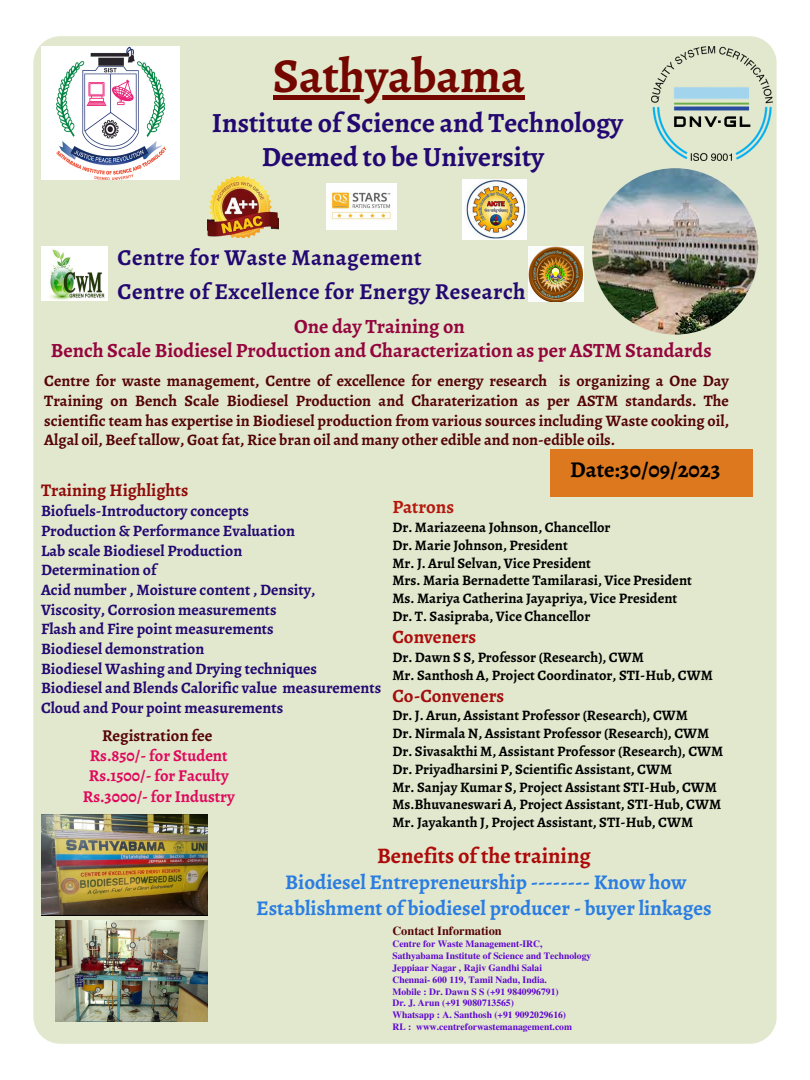
<style>
.page{position:relative;width:810px;height:1080px;background:#fff}
.page>*{position:absolute;margin:0;border:0;box-sizing:border-box;transform-origin:0 0}
.t1{font:700 48.81px "Alegreya";color:#740700}
.t2{font:700 27.81px "Alegreya";color:#230871}
.t3{font:700 22.81px "Alegreya";letter-spacing:.02em;color:#230871}
.t4{font:700 22.56px "Alegreya";color:#000}
.t5{font:700 22.19px "Alegreya";color:#ad0a0a}
.t6{font:700 20.94px "Alegreya";color:#2a7de1}
.t7{font:700 20.12px "Alegreya";color:#94053d}
.t8{font:700 18.81px "Alegreya";color:#a20d0d}
.t9{font:700 18.81px "Alegreya";color:#ad0a0a}
.t10{font:700 18.81px "Alegreya";color:#b4180e}
.t11{font:700 17.75px "Alegreya";color:#8f0b0b}
.t12{font:700 16.56px "Alegreya";color:#df085c}
.t13{font:700 16.56px "Alegreya";color:#540404}
.t14{font:700 16px/19.7px "Alegreya";color:#540404;text-align:justify}
.t15{font:700 15.88px "Alegreya";color:#230871}
.t16{font:700 14.5px "Alegreya";color:#000}
.t17{font:700 14.44px "Alegreya";color:#000}
.t18{font:700 12.31px "Te X Gyre Termes";color:#540404}
.t19{font:700 9.56px "Te X Gyre Termes";color:#6006d1}
</style>
<div class="page">
<div style="left:33px;top:36px;width:744px;height:1008px;background:#e2e8ce"></div>
<img style="left:592px;top:168px;width:166px;height:167px;border-radius:50%">
<hr style="left:273px;top:95px;width:252px;height:4px;background:#740700">
<img style="left:41px;top:47px;width:139px;height:132px">
<img style="left:462px;top:179px;width:65px;height:60px">
<img style="left:41px;top:247px;width:66px;height:54px">
<img style="left:652px;top:47px;width:121px;height:114px">
<img style="left:528px;top:247px;width:56px;height:55px">
<img style="left:41px;top:815px;width:166px;height:101px">
<img style="left:56px;top:921px;width:151px;height:100px">
<div style="left:550px;top:450px;width:203px;height:46px;background:#dc781e"></div>
<img style="left:207px;top:175px;width:71px;height:63px">
<img style="left:326px;top:183px;width:70px;height:47px">
<p class="t1" style="left:273px;top:42px;width:253px">Sathyabama</p>
<p class="t2" style="left:212px;top:104px;width:413px">Institute of Science and Technology</p>
<p class="t2" style="left:262px;top:138px;width:284px">Deemed to be University</p>
<p class="t3" style="left:118px;top:242px;width:306px">Centre for Waste Management</p>
<p class="t3" style="left:118px;top:276px;width:410px">Centre of Excellence for Energy Research</p>
<p class="t7" style="left:294px;top:312px;width:172px">One day Training on</p>
<p class="t7" style="left:51px;top:337px;width:662px">Bench Scale Biodiesel Production and Characterization as per ASTM Standards</p>
<p class="t14" style="left:44px;top:371px;width:686px">Centre for waste management, Centre of excellence for energy research is organizing a One Day Training on Bench Scale Biodiesel Production and Charaterization as per ASTM standards. The scientific team has expertise in Biodiesel production from various sources including Waste cooking oil, Algal oil, Beef tallow, Goat fat, Rice bran oil and many other edible and non-edible oils.</p>
<p class="t11" style="left:41px;top:478px;width:149px">Training Highlights</p>
<p class="t15" style="left:41px;top:500px;width:209px">Biofuels-Introductory concepts</p>
<p class="t15" style="left:41px;top:520px;width:255px">Production &amp; Performance Evaluation</p>
<p class="t15" style="left:41px;top:539px;width:203px">Lab scale Biodiesel Production</p>
<p class="t15" style="left:41px;top:559px;width:117px">Determination of</p>
<p class="t15" style="left:41px;top:579px;width:276px">Acid number , Moisture content , Density,</p>
<p class="t15" style="left:41px;top:599px;width:237px">Viscosity, Corrosion measurements</p>
<p class="t15" style="left:41px;top:618px;width:234px">Flash and Fire point measurements</p>
<p class="t15" style="left:41px;top:638px;width:165px">Biodiesel demonstration</p>
<p class="t15" style="left:41px;top:658px;width:278px">Biodiesel Washing and Drying techniques</p>
<p class="t15" style="left:41px;top:677px;width:342px">Biodiesel and Blends Calorific value measurements</p>
<p class="t15" style="left:41px;top:697px;width:244px">Cloud and Pour point measurements</p>
<p class="t13" style="left:102px;top:724px;width:112px">Registration fee</p>
<p class="t12" style="left:90px;top:744px;width:140px">Rs.850/- for Student</p>
<p class="t12" style="left:89px;top:765px;width:142px">Rs.1500/- for Faculty</p>
<p class="t12" style="left:83px;top:785px;width:154px">Rs.3000/- for Industry</p>
<p class="t4" style="left:570px;top:454px;width:152px">Date:30/09/2023</p>
<p class="t10" style="left:392px;top:494px;width:63px">Patrons</p>
<p class="t17" style="left:392px;top:517px;width:220px">Dr. Mariazeena Johnson, Chancellor</p>
<p class="t17" style="left:392px;top:535px;width:177px">Dr. Marie Johnson, President</p>
<p class="t17" style="left:392px;top:553px;width:200px">Mr. J. Arul Selvan, Vice President</p>
<p class="t16" style="left:392px;top:571px;width:301px">Mrs. Maria Bernadette Tamilarasi, Vice President</p>
<p class="t16" style="left:392px;top:588px;width:286px">Ms. Mariya Catherina Jayapriya, Vice President</p>
<p class="t17" style="left:392px;top:606px;width:199px">Dr. T. Sasipraba, Vice Chancellor</p>
<p class="t9" style="left:392px;top:624px;width:85px">Conveners</p>
<p class="t17" style="left:392px;top:647px;width:253px">Dr. Dawn S S, Professor (Research), CWM</p>
<p class="t17" style="left:392px;top:665px;width:322px">Mr. Santhosh A, Project Coordinator, STI-Hub, CWM</p>
<p class="t8" style="left:392px;top:683px;width:113px">Co-Conveners</p>
<p class="t17" style="left:392px;top:706px;width:297px">Dr. J. Arun, Assistant Professor (Research), CWM</p>
<p class="t17" style="left:392px;top:724px;width:318px">Dr. Nirmala N, Assistant Professor (Research), CWM</p>
<p class="t17" style="left:392px;top:741px;width:332px">Dr. Sivasakthi M, Assistant Professor (Research), CWM</p>
<p class="t17" style="left:392px;top:759px;width:281px">Dr. Priyadharsini P, Scientific Assistant, CWM</p>
<p class="t17" style="left:392px;top:777px;width:326px">Mr. Sanjay Kumar S, Project Assistant STI-Hub, CWM</p>
<p class="t17" style="left:392px;top:795px;width:330px">Ms.Bhuvaneswari A, Project Assistant, STI-Hub, CWM</p>
<p class="t17" style="left:392px;top:813px;width:302px">Mr. Jayakanth J, Project Assistant, STI-Hub, CWM</p>
<p class="t5" style="left:377px;top:841px;width:215px">Benefits of the training</p>
<p class="t6" style="left:285px;top:868px;width:403px">Biodiesel Entrepreneurship -------- Know how</p>
<p class="t6" style="left:256px;top:893px;width:457px">Establishment of biodiesel producer - buyer linkages</p>
<p class="t18" style="left:392px;top:921px;width:111px">Contact Information</p>
<p class="t19" style="left:392px;top:937px;width:152px">Centre for Waste Management-IRC,</p>
<p class="t19" style="left:392px;top:948px;width:200px">Sathyabama Institute of Science and Technology</p>
<p class="t19" style="left:392px;top:960px;width:151px">Jeppiaar Nagar , Rajiv Gandhi Salai</p>
<p class="t19" style="left:392px;top:972px;width:156px">Chennai- 600 119, Tamil Nadu, India.</p>
<p class="t19" style="left:392px;top:984px;width:168px">Mobile : Dr. Dawn S S (+91 9840996791)</p>
<p class="t19" style="left:392px;top:996px;width:123px">Dr. J. Arun (+91 9080713565)</p>
<p class="t19" style="left:392px;top:1008px;width:175px">Whatsapp : A. Santhosh (+91 9092029616)</p>
<p class="t19" style="left:392px;top:1019px;width:181px">RL : www.centreforwastemanagement.com</p>
</div>
